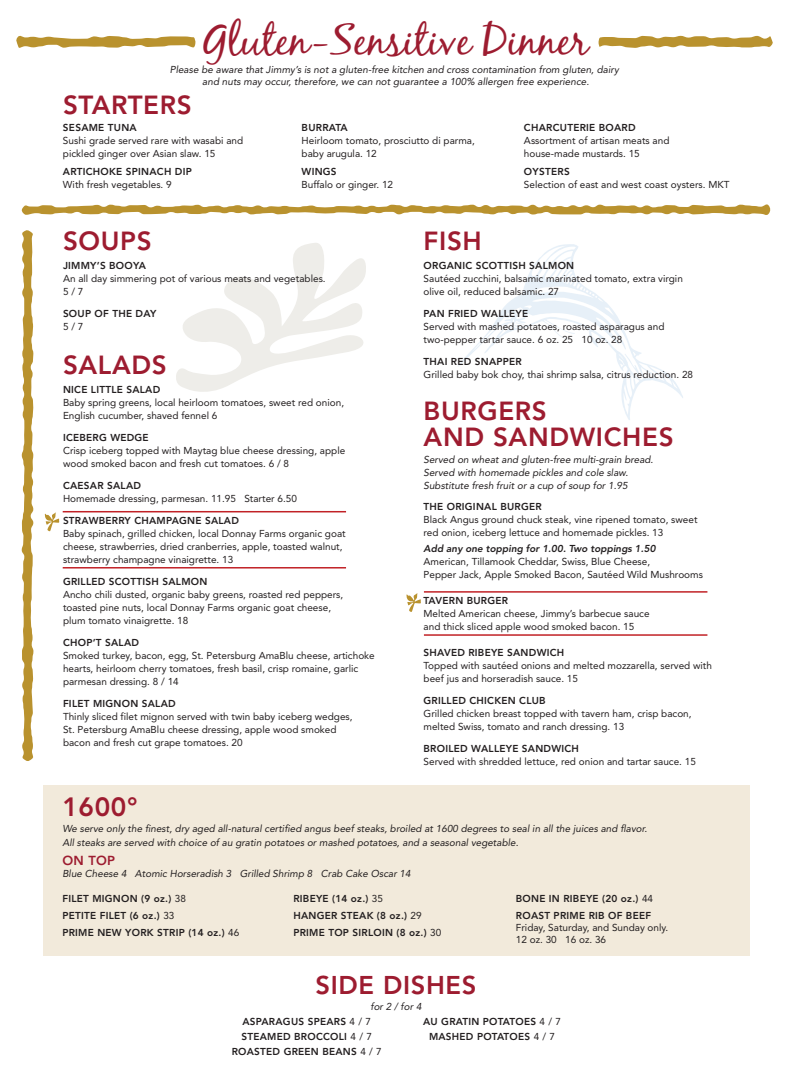
<style>
.page{position:relative;width:792px;height:1079px;background:#fff}
.page>*{position:absolute;margin:0;border:0;box-sizing:border-box;transform-origin:0 0}
.t1{font:43px "Black Jack";color:#9d1c30}
.t2{font:800 26.2px "Avenir";color:#9d1c30}
.t3{font:800 26px/26px "Avenir";letter-spacing:.025em;color:#9d1c30}
.t4{font:800 25.5px "Avenir";letter-spacing:.025em;color:#9d1c30}
.t5{font:800 13px "Avenir";color:#9d1c30}
.t6{font:10px/13px "Avenir";color:#231f20}
.t7{font:italic 10px/13px "Avenir";color:#231f20}
.t8{font:800 10px/17px "Avenir";letter-spacing:.025em;color:#231f20}
.s1{font-weight:800}
.s2{font-weight:400}
.s3{font-weight:800;font-style:italic}
</style>
<div class="page">
<svg style="left:458px;top:244px;width:225px;height:176px"></svg>
<svg style="left:21px;top:230px;width:13px;height:531px"></svg>
<svg style="left:176px;top:243px;width:190px;height:149px"></svg>
<svg style="left:16px;top:35px;width:757px;height:13px"></svg>
<svg style="left:21px;top:204px;width:750px;height:11px"></svg>
<div style="left:43px;top:785px;width:706px;height:171px;background:#f2eadb"></div>
<svg style="left:45px;top:512px;width:14px;height:19px"></svg>
<hr style="left:63px;top:511px;width:283px;height:1px;background:#c12126">
<hr style="left:63px;top:567px;width:283px;height:1px;background:#c12126">
<svg style="left:406px;top:593px;width:15px;height:19px"></svg>
<hr style="left:424px;top:591px;width:283px;height:1px;background:#c12126">
<hr style="left:424px;top:634px;width:283px;height:2px;background:#c12126">
<p class="t1" style="left:204px;top:14px;width:386px">Gluten-Sensitive Dinner</p>
<p class="t7" style="left:170px;top:64px;width:451px;line-height:12px;text-align:center">Please be aware that Jimmy’s is not a gluten-free kitchen and cross contamination from gluten, dairy and nuts may occur, therefore, we can not guarantee a 100% allergen free experience.</p>
<p class="t3" style="left:63px;top:91px;width:130px">STARTERS</p>
<p class="t6" style="left:63px;top:121px;width:182px"><span class="s1">SESAME TUNA<br></span>Sushi grade served rare with wasabi and pickled ginger over Asian slaw. 15</p>
<p class="t6" style="left:63px;top:165px;width:130px"><span class="s1">ARTICHOKE SPINACH DIP<br></span>With fresh vegetables. 9</p>
<p class="t6" style="left:302px;top:121px;width:175px"><span class="s1">BURRATA<br></span>Heirloom tomato, prosciutto di parma, baby arugula. 12</p>
<p class="t6" style="left:302px;top:165px;width:93px"><span class="s1">WINGS<br></span>Buffalo or ginger. 12</p>
<p class="t6" style="left:524px;top:121px;width:147px"><span class="s1">CHARCUTERIE BOARD<br></span>Assortment of artisan meats and house-made mustards. 15</p>
<p class="t6" style="left:524px;top:165px;width:207px"><span class="s1">OYSTERS<br></span>Selection of east and west coast oysters. MKT</p>
<p class="t3" style="left:63px;top:228px;width:90px">SOUPS</p>
<p class="t6" style="left:63px;top:259px;width:264px"><span class="s1">JIMMY’S BOOYA<br></span>An all day simmering pot of various meats and vegetables.<br>5 / 7</p>
<p class="t8" style="left:63px;top:307px;width:95px;line-height:13px">SOUP OF THE DAY<br><span class="s2">5 / 7</span></p>
<p class="t3" style="left:63px;top:352px;width:105px">SALADS</p>
<p class="t6" style="left:63px;top:383px;width:283px"><span class="s1">NICE LITTLE SALAD<br></span>Baby spring greens, local heirloom tomatoes, sweet red onion,<br>English cucumber, shaved fennel 6</p>
<p class="t6" style="left:63px;top:431px;width:284px"><span class="s1">ICEBERG WEDGE<br></span>Crisp iceberg topped with Maytag blue cheese dressing, apple wood smoked bacon and fresh cut tomatoes. 6 / 8</p>
<p class="t6" style="left:63px;top:479px;width:236px"><span class="s1">CAESAR SALAD<br></span>Homemade dressing, parmesan. 11.95 Starter 6.50</p>
<p class="t6" style="left:63px;top:514px;width:284px"><span class="s1">STRAWBERRY CHAMPAGNE SALAD<br></span>Baby spinach, grilled chicken, local Donnay Farms organic goat cheese, strawberries, dried cranberries, apple, toasted walnut, strawberry champagne vinaigrette. 13</p>
<p class="t6" style="left:63px;top:575px;width:282px"><span class="s1">GRILLED SCOTTISH SALMON<br></span>Ancho chili dusted, organic baby greens, roasted red peppers, toasted pine nuts, local Donnay Farms organic goat cheese, plum tomato vinaigrette. 18</p>
<p class="t6" style="left:63px;top:636px;width:313px"><span class="s1">CHOP’T SALAD<br></span>Smoked turkey, bacon, egg, St. Petersburg AmaBlu cheese, artichoke hearts, heirloom cherry tomatoes, fresh basil, crisp romaine, garlic parmesan dressing. 8 / 14</p>
<p class="t6" style="left:63px;top:697px;width:291px"><span class="s1">FILET MIGNON SALAD<br></span>Thinly sliced filet mignon served with twin baby iceberg wedges, St. Petersburg AmaBlu cheese dressing, apple wood smoked bacon and fresh cut grape tomatoes. 20</p>
<p class="t3" style="left:424px;top:228px;width:60px">FISH</p>
<p class="t6" style="left:424px;top:259px;width:261px"><span class="s1">ORGANIC SCOTTISH SALMON<br></span>Sautéed zucchini, balsamic marinated tomato, extra virgin olive oil, reduced balsamic. 27</p>
<p class="t6" style="left:424px;top:307px;width:242px"><span class="s1">PAN FRIED WALLEYE<br></span>Served with mashed potatoes, roasted asparagus and two-pepper tartar sauce. 6 oz. 25 10 oz. 28</p>
<p class="t6" style="left:424px;top:355px;width:271px"><span class="s1">THAI RED SNAPPER<br></span>Grilled baby bok choy, thai shrimp salsa, citrus reduction. 28</p>
<p class="t3" style="left:424px;top:398px;width:252px">BURGERS<br>AND SANDWICHES</p>
<p class="t7" style="left:424px;top:453px;width:231px">Served on wheat and gluten-free multi-grain bread.<br>Served with homemade pickles and cole slaw.<br>Substitute fresh fruit or a cup of soup for 1.95</p>
<p class="t6" style="left:424px;top:500px;width:276px"><span class="s1">THE ORIGINAL BURGER<br></span>Black Angus ground chuck steak, vine ripened tomato, sweet red onion, iceberg lettuce and homemade pickles. 13</p>
<p class="t6" style="left:424px;top:542px;width:281px"><span class="s3">Add any one topping for 1.00. Two toppings 1.50<br></span>American, Tillamook Cheddar, Swiss, Blue Cheese,<br>Pepper Jack, Apple Smoked Bacon, Sautéed Wild Mushrooms</p>
<p class="t6" style="left:424px;top:594px;width:228px"><span class="s1">TAVERN BURGER<br></span>Melted American cheese, Jimmy’s barbecue sauce and thick sliced apple wood smoked bacon. 15</p>
<p class="t6" style="left:424px;top:646px;width:290px"><span class="s1">SHAVED RIBEYE SANDWICH<br></span>Topped with sautéed onions and melted mozzarella, served with beef jus and horseradish sauce. 15</p>
<p class="t6" style="left:424px;top:694px;width:270px"><span class="s1">GRILLED CHICKEN CLUB<br></span>Grilled chicken breast topped with tavern ham, crisp bacon, melted Swiss, tomato and ranch dressing. 13</p>
<p class="t6" style="left:424px;top:742px;width:274px"><span class="s1">BROILED WALLEYE SANDWICH<br></span>Served with shredded lettuce, red onion and tartar sauce. 15</p>
<p class="t2" style="left:62px;top:791px;width:77px">1600°</p>
<p class="t7" style="left:62px;top:821px;width:586px;line-height:14px">We serve only the finest, dry aged all-natural certified angus beef steaks, broiled at 1600 degrees to seal in all the juices and flavor.<br>All steaks are served with choice of au gratin potatoes or mashed potatoes, and a seasonal vegetable.</p>
<p class="t5" style="left:62px;top:852px;width:54px">ON TOP</p>
<p class="t7" style="left:62px;top:867px;width:350px">Blue Cheese 4 Atomic Horseradish 3 Grilled Shrimp 8 Crab Cake Oscar 14</p>
<p class="t8" style="left:62px;top:889px;width:178px">FILET MIGNON (9 oz.) <span class="s2">38<br></span>PETITE FILET (6 oz.) <span class="s2">33<br></span>PRIME NEW YORK STRIP (14 oz.) <span class="s2">46</span></p>
<p class="t8" style="left:293px;top:889px;width:149px">RIBEYE (14 oz.) <span class="s2">35<br></span>HANGER STEAK (8 oz.) <span class="s2">29<br></span>PRIME TOP SIRLOIN (8 oz.) <span class="s2">30</span></p>
<p class="t8" style="left:516px;top:889px;width:139px">BONE IN RIBEYE (20 oz.) <span class="s2">44<br></span>ROAST PRIME RIB OF BEEF</p>
<p class="t6" style="left:516px;top:921px;width:154px;line-height:12px">Friday, Saturday, and Sunday only.<br>12 oz. 30 16 oz. 36</p>
<p class="t4" style="left:316px;top:970px;width:162px">SIDE DISHES</p>
<p class="t7" style="left:371px;top:1000px;width:52px">for 2 / for 4</p>
<p class="t8" style="left:232px;top:1014px;width:152px;line-height:15px;text-align:center">ASPARAGUS SPEARS <span class="s2">4 / 7<br></span>STEAMED BROCCOLI <span class="s2">4 / 7<br></span>ROASTED GREEN BEANS <span class="s2">4 / 7</span></p>
<p class="t8" style="left:423px;top:1014px;width:139px;line-height:15px;text-align:center">AU GRATIN POTATOES <span class="s2">4 / 7<br></span>MASHED POTATOES <span class="s2">4 / 7</span></p>
</div>
